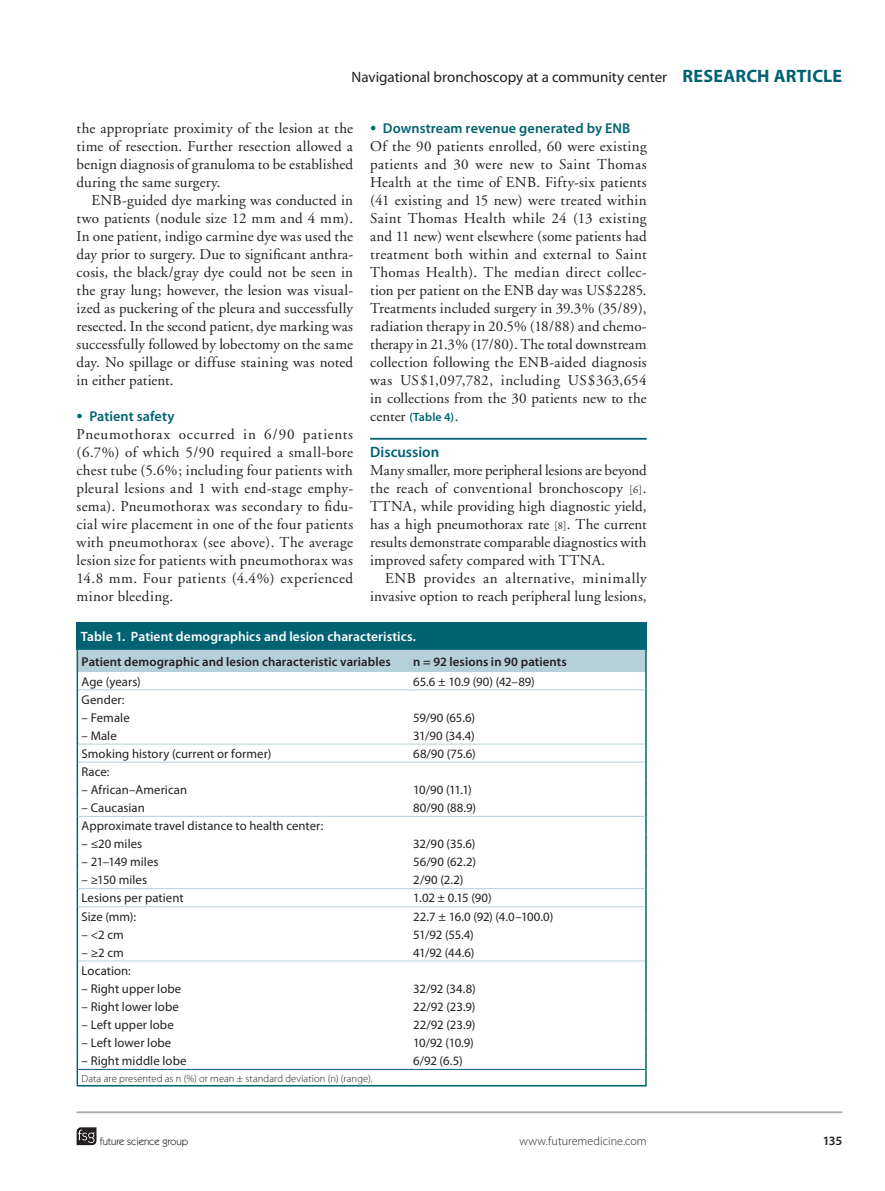
<style>
.page{position:relative;width:885px;height:1191px;background:#fff}
.page>*{position:absolute;margin:0;border:0;box-sizing:border-box;transform-origin:0 0}
.bodyfirst{font:15px/18px "Adobe Garamond";letter-spacing:.01em;color:#231f20;text-align:justify}
.bodyindent{font:15px/18px "Adobe Garamond";letter-spacing:.015em;color:#231f20;text-align:justify}
.t1{font:15px "Myriad Pro";color:#231f20}
.crosshead1{font:600 15px "Myriad Pro";color:#006272}
.t2{font:600 14.25px "Myriad Pro";letter-spacing:.005em;color:#006272}
.box_tabletitle{font:600 13.5px "Myriad Pro";letter-spacing:.005em;color:#fff}
.box_tablebody{font:12.75px "Myriad Pro";letter-spacing:.005em;color:#231f20}
.box_tablecolhead{font:600 12.75px "Myriad Pro";letter-spacing:.005em;color:#231f20}
.t3{font:300 12px "Myriad Pro";letter-spacing:.005em;color:#231f20}
.bodyfirst-2{font:600 12px "Myriad Pro";letter-spacing:.01em;color:#006272}
.box_tablefootnote{font:300 10.5px "Myriad Pro";letter-spacing:.01em;color:#231f20}
.t4{font:10.5px "Itc Kabel";color:#231f20}
.s1{font-weight:700;font-size:18px;color:#006272}
.s2{font-family:"Arial";font-weight:400;font-size:10.5px}
.s3{font-family:"Adobe Garamond";font-weight:400;font-size:15px;color:#231f20}
.s4{font-family:"Garamond Premr Pro";font-size:10.5px}
</style>
<div class="page">
<svg style="left:77px;top:1127px;width:19px;height:18px"></svg>
<hr style="left:77px;top:1111px;width:765px;height:2px;background:#a8a9ad">
<hr style="left:370px;top:438px;width:276px;height:2px;background:#006272">
<div style="left:77px;top:622px;width:569px;height:28px;background:#006272"></div>
<hr style="left:77px;top:1085px;width:332px;height:1px;background:#006272">
<hr style="left:409px;top:1085px;width:237px;height:1px;background:#006272">
<svg style="left:77px;top:650px;width:569px;height:435px"></svg>
<p class="t1" style="left:351px;top:67px;width:492px">Navigational bronchoscopy at a community center <span class="s1">RESEARCH ARTICLE</span></p>
<p class="bodyfirst" style="left:77px;top:119px;width:278px">the appropriate proximity of the lesion at the time of resection. Further resection allowed a benign diagnosis of granuloma to be established during the same surgery.</p>
<p class="bodyindent" style="left:77px;top:191px;width:278px;text-indent:15px">ENB-guided dye marking was conducted in two patients (nodule size 12 mm and 4 mm).<br>In one patient, indigo carmine dye was used the day prior to surgery. Due to significant anthra&shy;cosis, the black/gray dye could not be seen in the gray lung; however, the lesion was visual&shy;ized as puckering of the pleura and successfully resected. In the second patient, dye marking was successfully followed by lobectomy on the same day. No spillage or diffuse staining was noted in either patient.</p>
<p class="t2" style="left:77px;top:407px;width:99px"><span class="s2">●</span> Patient safety</p>
<p class="bodyfirst" style="left:77px;top:425px;width:278px">Pneumothorax occurred in 6/90 patients (6.7%) of which 5/90 required a small-bore chest tube (5.6%; including four patients with pleural lesions and 1 with end-stage emphy&shy;sema). Pneumothorax was secondary to fidu&shy;cial wire placement in one of the four patients with pneumothorax (see above). The average lesion size for patients with pneumothorax was 14.8 mm. Four patients (4.4%) experienced minor bleeding.</p>
<p class="t2" style="left:370px;top:119px;width:262px"><span class="s2">●</span> Downstream revenue generated by ENB</p>
<p class="bodyfirst" style="left:370px;top:137px;width:278px">Of the 90 patients enrolled, 60 were existing patients and 30 were new to Saint Thomas Health at the time of ENB. Fifty-six patients (41 existing and 15 new) were treated within Saint Thomas Health while 24 (13 existing and 11 new) went elsewhere (some patients had treatment both within and external to Saint Thomas Health). The median direct collec&shy;tion per patient on the ENB day was US$2285.<br>Treatments included surgery in 39.3% (35/89), radiation therapy in 20.5% (18/88) and chemo&shy;therapy in 21.3% (17/80). The total downstream collection following the ENB-aided diagnosis was US$1,097,782, including US$363,654 in collections from the 30 patients new to the</p>
<p class="bodyfirst-2" style="left:370px;top:409px;width:90px"><span class="s3">center</span> (Table 4)<span class="s3">.</span></p>
<p class="crosshead1" style="left:370px;top:442px;width:71px">Discussion</p>
<p class="bodyfirst" style="left:370px;top:461px;width:278px">Many smaller, more peripheral lesions are beyond the reach of conventional bronchoscopy <span class="s4">[6]</span>.<br>TTNA, while providing high diagnostic yield, has a high pneumothorax rate <span class="s4">[8]</span>. The current results demonstrate comparable diagnostics with improved safety compared with TTNA.</p>
<p class="bodyindent" style="left:370px;top:569px;width:278px;text-align:right">ENB provides an alternative, minimally invasive option to reach peripheral lung lesions,</p>
<p class="box_tabletitle" style="left:81px;top:628px;width:336px">Table 1. Patient demographics and lesion characteristics.</p>
<p class="box_tablecolhead" style="left:82px;top:653px;width:310px">Patient demographic and lesion characteristic variables</p>
<p class="box_tablecolhead" style="left:413px;top:653px;width:155px">n = 92 lesions in 90 patients</p>
<p class="box_tablebody" style="left:82px;top:673px;width:61px">Age (years)</p>
<p class="box_tablebody" style="left:413px;top:673px;width:123px">65.6 ± 10.9 (90) (42–89)</p>
<p class="box_tablebody" style="left:82px;top:691px;width:44px">Gender:</p>
<p class="box_tablebody" style="left:82px;top:709px;width:50px">– Female</p>
<p class="box_tablebody" style="left:413px;top:709px;width:63px">59/90 (65.6)</p>
<p class="box_tablebody" style="left:82px;top:727px;width:37px">– Male</p>
<p class="box_tablebody" style="left:413px;top:727px;width:63px">31/90 (34.4)</p>
<p class="box_tablebody" style="left:82px;top:745px;width:191px">Smoking history (current or former)</p>
<p class="box_tablebody" style="left:413px;top:745px;width:64px">68/90 (75.6)</p>
<p class="box_tablebody" style="left:82px;top:764px;width:29px">Race:</p>
<p class="box_tablebody" style="left:82px;top:782px;width:107px">– African–American</p>
<p class="box_tablebody" style="left:413px;top:782px;width:60px">10/90 (11.1)</p>
<p class="box_tablebody" style="left:82px;top:800px;width:65px">– Caucasian</p>
<p class="box_tablebody" style="left:413px;top:800px;width:64px">80/90 (88.9)</p>
<p class="box_tablebody" style="left:82px;top:818px;width:243px">Approximate travel distance to health center:</p>
<p class="box_tablebody" style="left:82px;top:836px;width:62px">– ≤20 miles</p>
<p class="box_tablebody" style="left:413px;top:836px;width:64px">32/90 (35.6)</p>
<p class="box_tablebody" style="left:82px;top:854px;width:78px">– 21–149 miles</p>
<p class="box_tablebody" style="left:413px;top:854px;width:64px">56/90 (62.2)</p>
<p class="box_tablebody" style="left:82px;top:872px;width:67px">– ≥150 miles</p>
<p class="box_tablebody" style="left:413px;top:872px;width:52px">2/90 (2.2)</p>
<p class="box_tablebody" style="left:82px;top:890px;width:104px">Lesions per patient</p>
<p class="box_tablebody" style="left:413px;top:890px;width:80px">1.02 ± 0.15 (90)</p>
<p class="box_tablebody" style="left:82px;top:908px;width:56px">Size (mm):</p>
<p class="box_tablebody" style="left:413px;top:908px;width:141px">22.7 ± 16.0 (92) (4.0–100.0)</p>
<p class="box_tablebody" style="left:82px;top:926px;width:44px">– &lt;2 cm</p>
<p class="box_tablebody" style="left:413px;top:926px;width:62px">51/92 (55.4)</p>
<p class="box_tablebody" style="left:82px;top:944px;width:44px">– ≥2 cm</p>
<p class="box_tablebody" style="left:413px;top:944px;width:63px">41/92 (44.6)</p>
<p class="box_tablebody" style="left:82px;top:962px;width:51px">Location:</p>
<p class="box_tablebody" style="left:82px;top:980px;width:101px">– Right upper lobe</p>
<p class="box_tablebody" style="left:413px;top:980px;width:64px">32/92 (34.8)</p>
<p class="box_tablebody" style="left:82px;top:998px;width:99px">– Right lower lobe</p>
<p class="box_tablebody" style="left:413px;top:998px;width:64px">22/92 (23.9)</p>
<p class="box_tablebody" style="left:82px;top:1016px;width:94px">– Left upper lobe</p>
<p class="box_tablebody" style="left:413px;top:1016px;width:64px">22/92 (23.9)</p>
<p class="box_tablebody" style="left:82px;top:1035px;width:91px">– Left lower lobe</p>
<p class="box_tablebody" style="left:413px;top:1035px;width:62px">10/92 (10.9)</p>
<p class="box_tablebody" style="left:82px;top:1053px;width:106px">– Right middle lobe</p>
<p class="box_tablebody" style="left:413px;top:1053px;width:51px">6/92 (6.5)</p>
<p class="box_tablefootnote" style="left:82px;top:1072px;width:292px">Data are presented as n (%) or mean ± standard deviation (n) (range).</p>
<p class="t4" style="left:100px;top:1135px;width:90px">future science group</p>
<p class="t3" style="left:519px;top:1134px;width:129px">www.futuremedicine.com</p>
<p class="box_tablecolhead" style="left:822px;top:1132px;width:21px">135</p>
</div>
